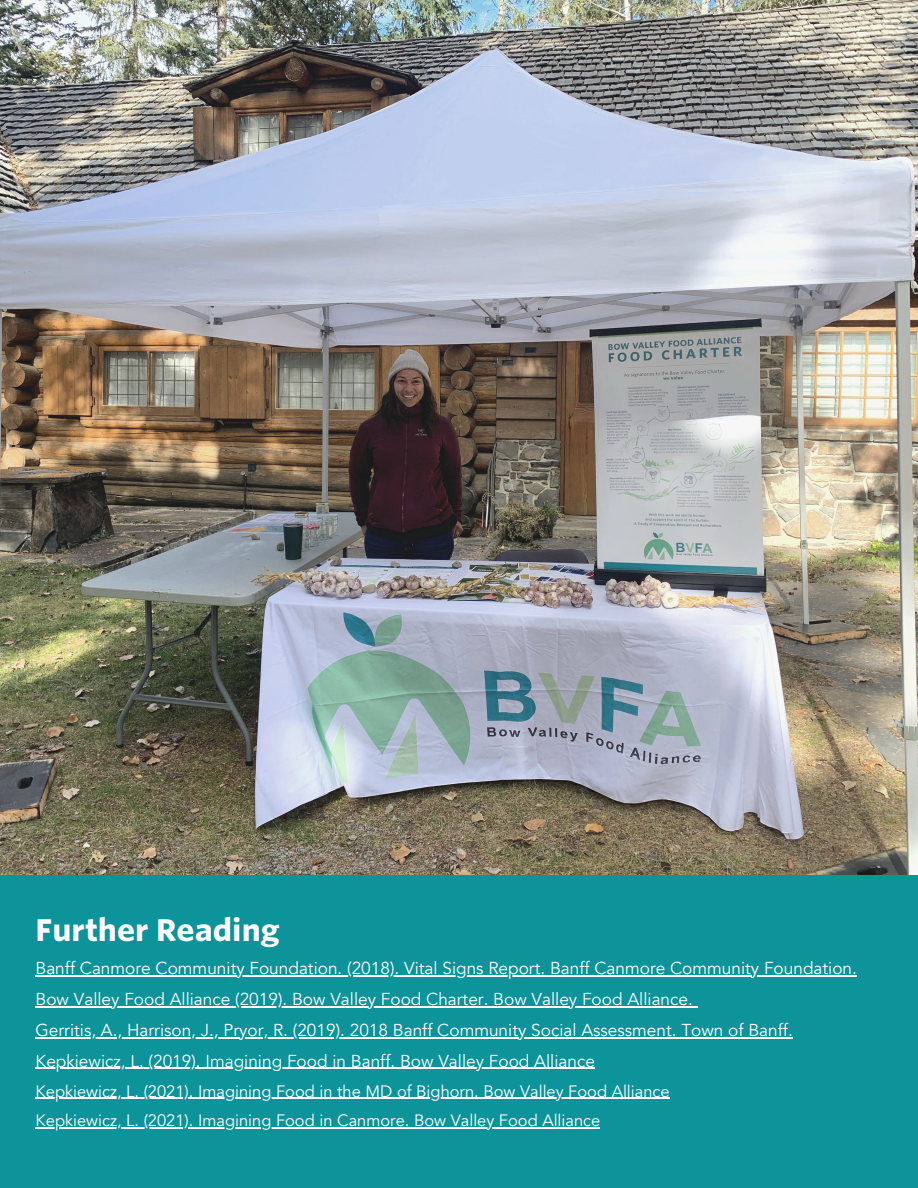
<style>
.page{position:relative;width:918px;height:1188px;background:#fff}
.page>*{position:absolute;margin:0;border:0;box-sizing:border-box;transform-origin:0 0}
.t1{font:700 30px "Whitney S Sm";color:#fff}
.t2{font:17.25px "Avenir";color:#fff}
.t3{font:16.5px "Avenir";color:#fff}
</style>
<div class="page">
<img style="left:0;top:0;width:918px;height:875px">
<div style="left:0;top:875px;width:918px;height:313px;background:#0d939a"></div>
<hr style="left:36px;top:976px;width:368px;height:1px;background:#fff">
<hr style="left:404px;top:976px;width:146px;height:1px;background:#fff">
<hr style="left:550px;top:976px;width:307px;height:1px;background:#fff">
<hr style="left:36px;top:1006px;width:657px;height:1px;background:#fff">
<hr style="left:36px;top:1037px;width:757px;height:1px;background:#fff">
<hr style="left:36px;top:1068px;width:559px;height:1px;background:#fff">
<hr style="left:36px;top:1098px;width:634px;height:1px;background:#fff">
<hr style="left:36px;top:1127px;width:564px;height:1px;background:#fff">
<p class="t1" style="left:36px;top:912px;width:246px">Further Reading</p>
<p class="t2" style="left:36px;top:957px;width:823px">Banff Canmore Community Foundation. (2018). Vital Signs Report. Banff Canmore Community Foundation.</p>
<p class="t2" style="left:36px;top:988px;width:659px">Bow Valley Food Alliance (2019). Bow Valley Food Charter. Bow Valley Food Alliance.</p>
<p class="t2" style="left:36px;top:1019px;width:759px">Gerritis, A., Harrison, J., Pryor, R. (2019). 2018 Banff Community Social Assessment. Town of Banff.</p>
<p class="t2" style="left:36px;top:1049px;width:561px">Kepkiewicz, L. (2019). Imagining Food in Banff. Bow Valley Food Alliance</p>
<p class="t3" style="left:36px;top:1080px;width:636px">Kepkiewicz, L. (2021). Imagining Food in the MD of Bighorn. Bow Valley Food Alliance</p>
<p class="t3" style="left:36px;top:1110px;width:566px">Kepkiewicz, L. (2021). Imagining Food in Canmore. Bow Valley Food Alliance</p>
</div>
